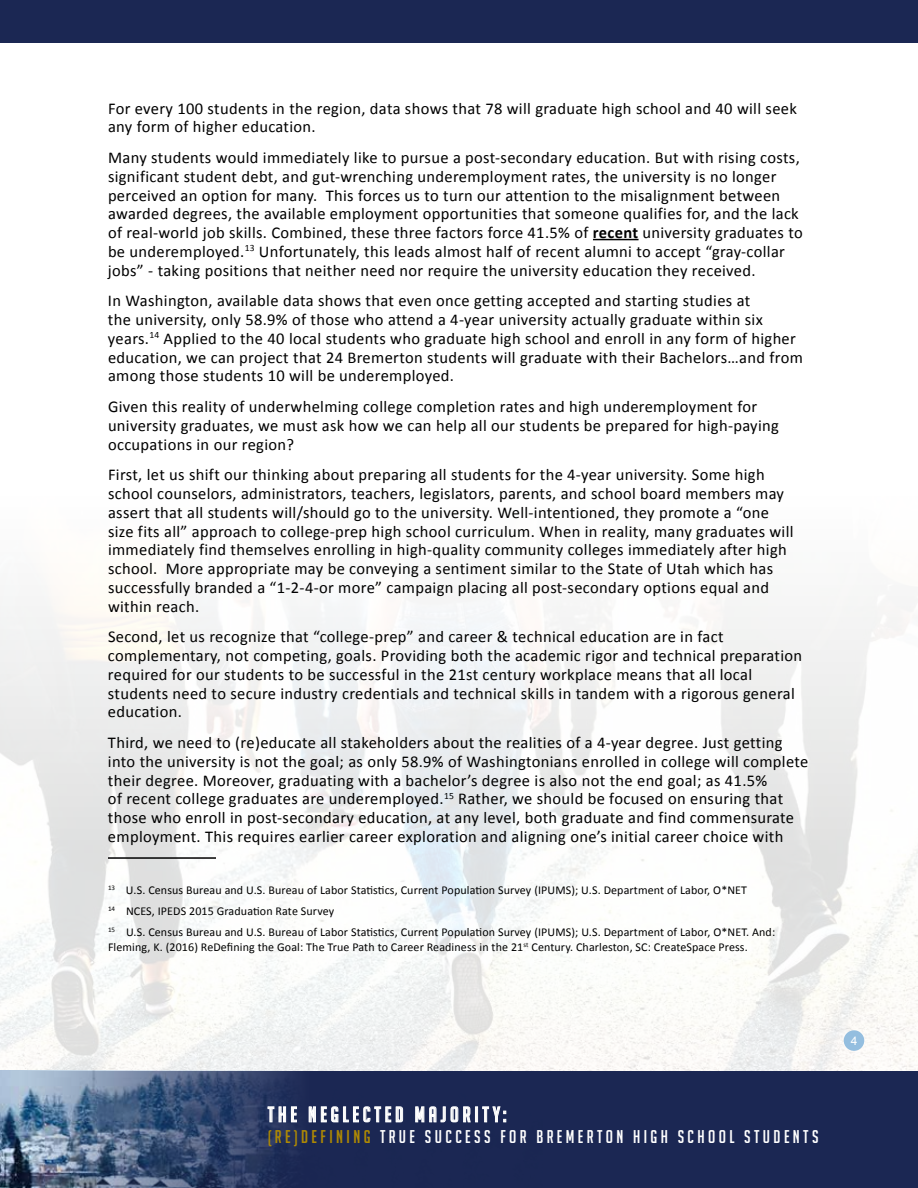
<style>
.page{position:relative;width:918px;height:1188px;background:#fff}
.page>*{position:absolute;margin:0;border:0;box-sizing:border-box;transform-origin:0 0}
.t1{font:21px "Big Noodle Titling";letter-spacing:.19em;color:#fff}
.t2{font:18px "Big Noodle Titling";letter-spacing:.19em;color:#fff}
.t3{font:16.5px/18.8px "Calibri";letter-spacing:.02em;color:#000}
.t4{font:12px/21.1px "Calibri";letter-spacing:.01em;color:#000}
.t5{font:12px "Arial";color:#fff}
.s1{font-weight:700}
.s2{color:#ae8904}
</style>
<div class="page">
<img style="left:0;top:606px;width:918px;height:465px">
<div style="left:844px;top:1030px;width:20px;height:21px;background:#94bedf;border-radius:50%"></div>
<div style="left:0;top:1071px;width:918px;height:117px;background:#1b2753"></div>
<div style="left:0;top:0;width:918px;height:43px;background:#1b2753"></div>
<img style="left:0;top:1071px;width:507px;height:117px">
<svg style="left:268px;top:1106px;width:29px;height:16px"></svg>
<svg style="left:309px;top:1106px;width:94px;height:16px"></svg>
<svg style="left:415px;top:1106px;width:56px;height:16px"></svg>
<div style="left:475px;top:1107px;width:3px;height:15px;border:1px solid #fff"></div>
<svg style="left:482px;top:1106px;width:24px;height:16px"></svg>
<hr style="left:593px;top:239px;width:46px;height:1px;background:#000">
<hr style="left:108px;top:857px;width:108px;height:2px;background:#000">
<p class="t3" style="left:108px;top:98px;width:690px">For every 100 students in the region, data shows that 78 will graduate high school and 40 will seek any form of higher education.</p>
<p class="t3" style="left:108px;top:147px;width:696px">Many students would immediately like to pursue a post-secondary education. But with rising costs, significant student debt, and gut-wrenching underemployment rates, the university is no longer perceived an option for many. This forces us to turn our attention to the misalignment between awarded degrees, the available employment opportunities that someone qualifies for, and the lack of real-world job skills. Combined, these three factors force 41.5% of <span class="s1">recent</span> university graduates to be underemployed.<sup>13</sup> Unfortunately, this leads almost half of recent alumni to accept “gray-collar jobs” - taking positions that neither need nor require the university education they received.</p>
<p class="t3" style="left:108px;top:291px;width:696px">In Washington, available data shows that even once getting accepted and starting studies at<br>the university, only 58.9% of those who attend a 4-year university actually graduate within six years.<sup>14</sup> Applied to the 40 local students who graduate high school and enroll in any form of higher education, we can project that 24 Bremerton students will graduate with their Bachelors…and from among those students 10 will be underemployed.</p>
<p class="t3" style="left:108px;top:396px;width:672px">Given this reality of underwhelming college completion rates and high underemployment for university graduates, we must ask how we can help all our students be prepared for high-paying occupations in our region?</p>
<p class="t3" style="left:108px;top:465px;width:687px">First, let us shift our thinking about preparing all students for the 4-year university. Some high school counselors, administrators, teachers, legislators, parents, and school board members may assert that all students will/should go to the university. Well-intentioned, they promote a “one size fits all” approach to college-prep high school curriculum. When in reality, many graduates will immediately find themselves enrolling in high-quality community colleges immediately after high school. More appropriate may be conveying a sentiment similar to the State of Utah which has successfully branded a “1-2-4-or more” campaign placing all post-secondary options equal and within reach.</p>
<p class="t3" style="left:108px;top:627px;width:696px">Second, let us recognize that “college-prep” and career &amp; technical education are in fact complementary, not competing, goals. Providing both the academic rigor and technical preparation required for our students to be successful in the 21st century workplace means that all local students need to secure industry credentials and technical skills in tandem with a rigorous general education.</p>
<p class="t3" style="left:108px;top:732px;width:702px">Third, we need to (re)educate all stakeholders about the realities of a 4-year degree. Just getting into the university is not the goal; as only 58.9% of Washingtonians enrolled in college will complete their degree. Moreover, graduating with a bachelor’s degree is also not the end goal; as 41.5%<br>of recent college graduates are underemployed.<sup>15</sup> Rather, we should be focused on ensuring that those who enroll in post-secondary education, at any level, both graduate and find commensurate employment. This requires earlier career exploration and aligning one’s initial career choice with</p>
<p class="t4" style="left:108px;top:879px;width:669px"><sup>13</sup> U.S. Census Bureau and U.S. Bureau of Labor Statistics, Current Population Survey (IPUMS); U.S. Department of Labor, O*NET<br><sup>14</sup> NCES, IPEDS 2015 Graduation Rate Survey<br><sup>15</sup> U.S. Census Bureau and U.S. Bureau of Labor Statistics, Current Population Survey (IPUMS); U.S. Department of Labor, O*NET. And:</p>
<p class="t4" style="left:108px;top:936px;width:641px">Fleming, K. (2016) ReDefining the Goal: The True Path to Career Readiness in the 21<sup>st</sup> Century. Charleston, SC: CreateSpace Press.</p>
<p class="t1" style="left:268px;top:1103px;width:240px">THE NEGLECTED MAJORITY:</p>
<p class="t2" style="left:268px;top:1127px;width:552px"><span class="s2">(RE)DEFINING</span> TRUE SUCCESS FOR BREMERTON HIGH SCHOOL STUDENTS</p>
<p class="t5" style="left:851px;top:1033px;width:8px">4</p>
</div>
